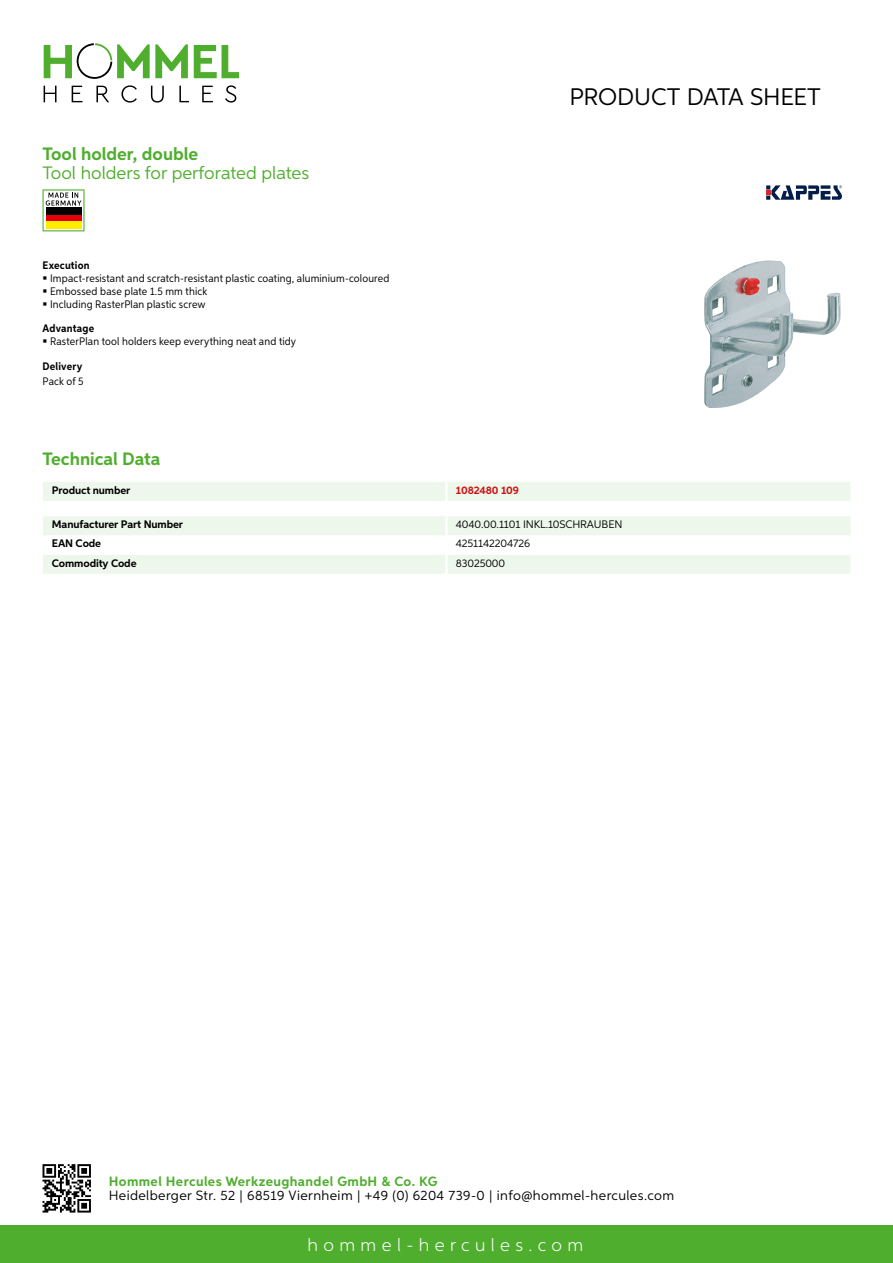
<style>
.page{position:relative;width:893px;height:1263px;background:#fff}
.page>*{position:absolute;margin:0;border:0;box-sizing:border-box;transform-origin:0 0}
.t1{font:24px "Aspira";letter-spacing:-.01em;color:#000}
.t2{font:700 18px "Aspira";color:#50ae2f}
.t3{font:18px "Aspira";color:#50ae2f}
.t4{font:300 18px "Aspira";letter-spacing:.3em;color:#fff}
.t5{font:13.5px "Aspira";letter-spacing:.03em;color:#000}
.t6{font:700 13.5px "Aspira";letter-spacing:.03em;color:#50ae2f}
.t7{font:10.95px/12.8px "Aspira Nar";letter-spacing:.015em;color:#000}
.t8{font:700 10.95px "Aspira";letter-spacing:-.01em;color:#000}
.t9{font:10.95px "Aspira";letter-spacing:-.01em;color:#000}
.t10{font:700 10.95px "Aspira Nar";letter-spacing:.015em;color:#000}
.t11{font:700 10.95px "Aspira";letter-spacing:-.01em;color:#cd1013}
</style>
<div class="page">
<div style="left:0;top:1226px;width:893px;height:37px;background:#50ae2f"></div>
<svg style="left:43px;top:1164px;width:48px;height:48px"></svg>
<svg style="left:194px;top:45px;width:45px;height:33px"></svg>
<svg style="left:44px;top:43px;width:144px;height:36px"></svg>
<svg style="left:44px;top:86px;width:13px;height:16px"></svg>
<svg style="left:72px;top:86px;width:10px;height:16px"></svg>
<svg style="left:96px;top:86px;width:13px;height:16px"></svg>
<svg style="left:121px;top:85px;width:16px;height:18px"></svg>
<svg style="left:151px;top:86px;width:13px;height:17px"></svg>
<svg style="left:179px;top:86px;width:10px;height:16px"></svg>
<svg style="left:202px;top:86px;width:11px;height:16px"></svg>
<svg style="left:225px;top:85px;width:11px;height:18px"></svg>
<div style="left:43px;top:482px;width:807px;height:19px;background:#eef7eb"></div>
<hr style="left:445px;top:482px;width:3px;height:19px;background:#fff">
<svg style="left:43px;top:516px;width:807px;height:58px"></svg>
<hr style="left:445px;top:555px;width:3px;height:19px;background:#fff">
<svg style="left:43px;top:189px;width:42px;height:42px"></svg>
<div style="left:46px;top:214px;width:35px;height:7px;background:#e3000b"></div>
<div style="left:46px;top:208px;width:35px;height:7px;background:#000"></div>
<div style="left:46px;top:221px;width:35px;height:7px;background:#ffed00"></div>
<img style="left:704px;top:260px;width:137px;height:148px">
<svg style="left:766px;top:185px;width:76px;height:15px"></svg>
<h2 class="t2" style="left:43px;top:142px;width:157px">Tool holder, double</h2>
<h2 class="t3" style="left:43px;top:162px;width:268px">Tool holders for perforated plates</h2>
<p class="t10" style="left:43px;top:259px;width:49px">Execution</p>
<p class="t7" style="left:50px;top:272px;width:341px">Impact-resistant and scratch-resistant plastic coating, aluminium-coloured<br>Embossed base plate 1.5 mm thick<br>Including RasterPlan plastic screw</p>
<p class="t10" style="left:43px;top:322px;width:53px">Advantage</p>
<p class="t7" style="left:50px;top:334px;width:248px">RasterPlan tool holders keep everything neat and tidy</p>
<p class="t10" style="left:43px;top:359px;width:41px">Delivery</p>
<p class="t7" style="left:43px;top:375px;width:43px">Pack of 5</p>
<h1 class="t1" style="left:569px;top:82px;width:253px">Product data sh eet</h1>
<h2 class="t2" style="left:43px;top:448px;width:120px">Technical Data</h2>
<p class="t8" style="left:52px;top:483px;width:80px">Product number</p>
<p class="t11" style="left:456px;top:483px;width:65px">1082480 109</p>
<p class="t8" style="left:52px;top:518px;width:133px">Manufacturer Part Number</p>
<p class="t9" style="left:456px;top:518px;width:132px">4040.00.1101 INKL.10SCHRAU</p>
<p class="t9" style="left:602px;top:518px;width:22px">BEN</p>
<p class="t8" style="left:52px;top:537px;width:51px">EAN Code</p>
<p class="t9" style="left:456px;top:537px;width:76px">4251142204726</p>
<p class="t8" style="left:52px;top:556px;width:86px">Commodity Code</p>
<p class="t9" style="left:456px;top:556px;width:51px">83025000</p>
<p class="t6" style="left:109px;top:1172px;width:330px">Hommel Hercules Werkzeughandel GmbH &amp; Co. KG</p>
<p class="t5" style="left:109px;top:1187px;width:567px">Heidelberger Str. 52 | 68519 Viernheim | +49 (0) 6204 739-0 | info@hommel-hercules.com</p>
<h2 class="t4" style="left:307px;top:1234px;width:277px">hommel-hercules.com</h2>
</div>
